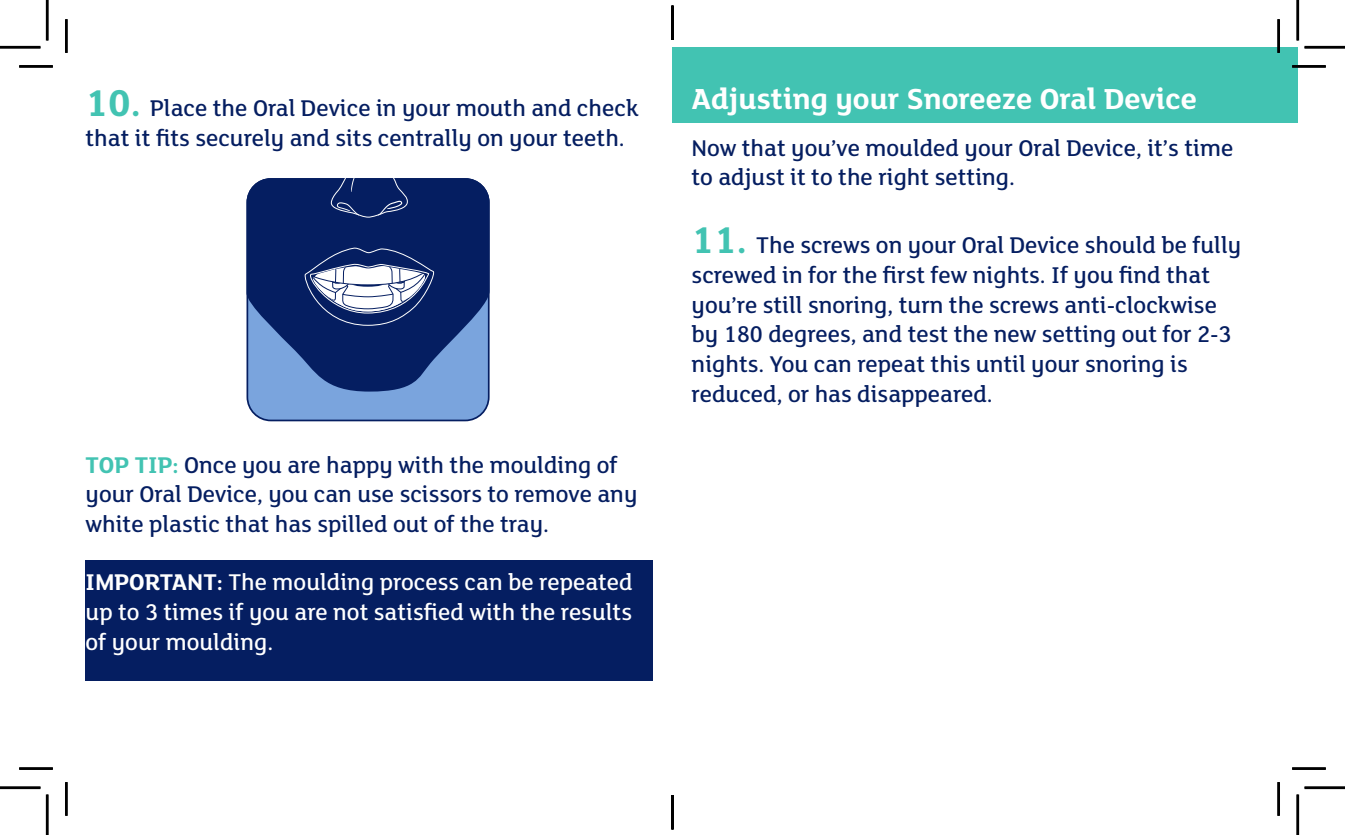
<style>
.page{position:relative;width:1345px;height:835px;background:#fff}
.page>*{position:absolute;margin:0;border:0;box-sizing:border-box;transform-origin:0 0}
.t1{font:700 31.5px "FS Lola";color:#fff}
.t2{font:500 24.75px/29.7px "FS Lola";color:#051e61}
.t3{font:500 24.75px/29.7px "FS Lola";color:#fff;text-align:justify}
.s1{font-weight:700;font-size:40.5px;color:#42c3b2}
.s2{font-weight:700;color:#42c3b2}
.s3{font-weight:700}
</style>
<div class="page">
<svg style="left:246px;top:391px;width:243px;height:30px;background:#779fd6"></svg>
<svg style="left:246px;top:178px;width:243px;height:213px;background:#1f3b7b"></svg>
<svg style="left:301px;top:247px;width:135px;height:79px"></svg>
<svg style="left:331px;top:178px;width:77px;height:41px;background:#182f6c"></svg>
<div style="left:86px;top:560px;width:567px;height:121px;background:#051e61"></div>
<div style="left:672px;top:47px;width:625px;height:76px;background:#42c3b2"></div>
<hr style="left:19px;top:65px;width:34px;height:3px;background:#000">
<hr style="left:1292px;top:65px;width:33px;height:3px;background:#000">
<hr style="left:19px;top:767px;width:34px;height:2px;background:#000">
<hr style="left:1292px;top:767px;width:33px;height:2px;background:#000">
<hr style="left:65px;top:19px;width:3px;height:34px;background:#000">
<hr style="left:65px;top:781px;width:3px;height:34px;background:#000">
<hr style="left:1277px;top:19px;width:3px;height:34px;background:#000">
<hr style="left:1277px;top:781px;width:3px;height:34px;background:#000">
<hr style="left:0;top:46px;width:41px;height:3px;background:#000">
<hr style="left:1304px;top:46px;width:41px;height:3px;background:#000">
<hr style="left:0;top:786px;width:41px;height:2px;background:#000">
<hr style="left:1304px;top:786px;width:41px;height:2px;background:#000">
<hr style="left:46px;top:0;width:3px;height:41px;background:#000">
<hr style="left:46px;top:794px;width:3px;height:40px;background:#000">
<hr style="left:1296px;top:0;width:3px;height:41px;background:#000">
<hr style="left:1296px;top:794px;width:3px;height:40px;background:#000">
<hr style="left:671px;top:6px;width:3px;height:33px;background:#000">
<hr style="left:671px;top:795px;width:3px;height:34px;background:#000">
<p class="t2" style="left:86px;top:95px;width:554px"><span class="s1">10.</span> Place the Oral Device in your mouth and check that it fits securely and sits centrally on your teeth.</p>
<p class="t2" style="left:86px;top:451px;width:553px"><span class="s2">TOP TIP:</span> Once you are happy with the moulding of your Oral Device, you can use scissors to remove any white plastic that has spilled out of the tray.</p>
<p class="t3" style="left:86px;top:569px;width:549px"><span class="s3">IMPORTANT:</span> The moulding process can be repeated up to 3 times if you are not satisfied with the results of your moulding.</p>
<p class="t1" style="left:691px;top:87px;width:507px">Adjusting your Snoreeze Oral Device</p>
<p class="t2" style="left:691px;top:135px;width:543px">Now that you’ve moulded your Oral Device, it’s time to adjust it to the right setting.</p>
<p class="t2" style="left:691px;top:232px;width:551px"><span class="s1">11.</span> The screws on your Oral Device should be fully screwed in for the first few nights. If you find that you’re still snoring, turn the screws anti-clockwise by 180 degrees, and test the new setting out for 2-3 nights. You can repeat this until your snoring is reduced, or has disappeared.</p>
</div>
